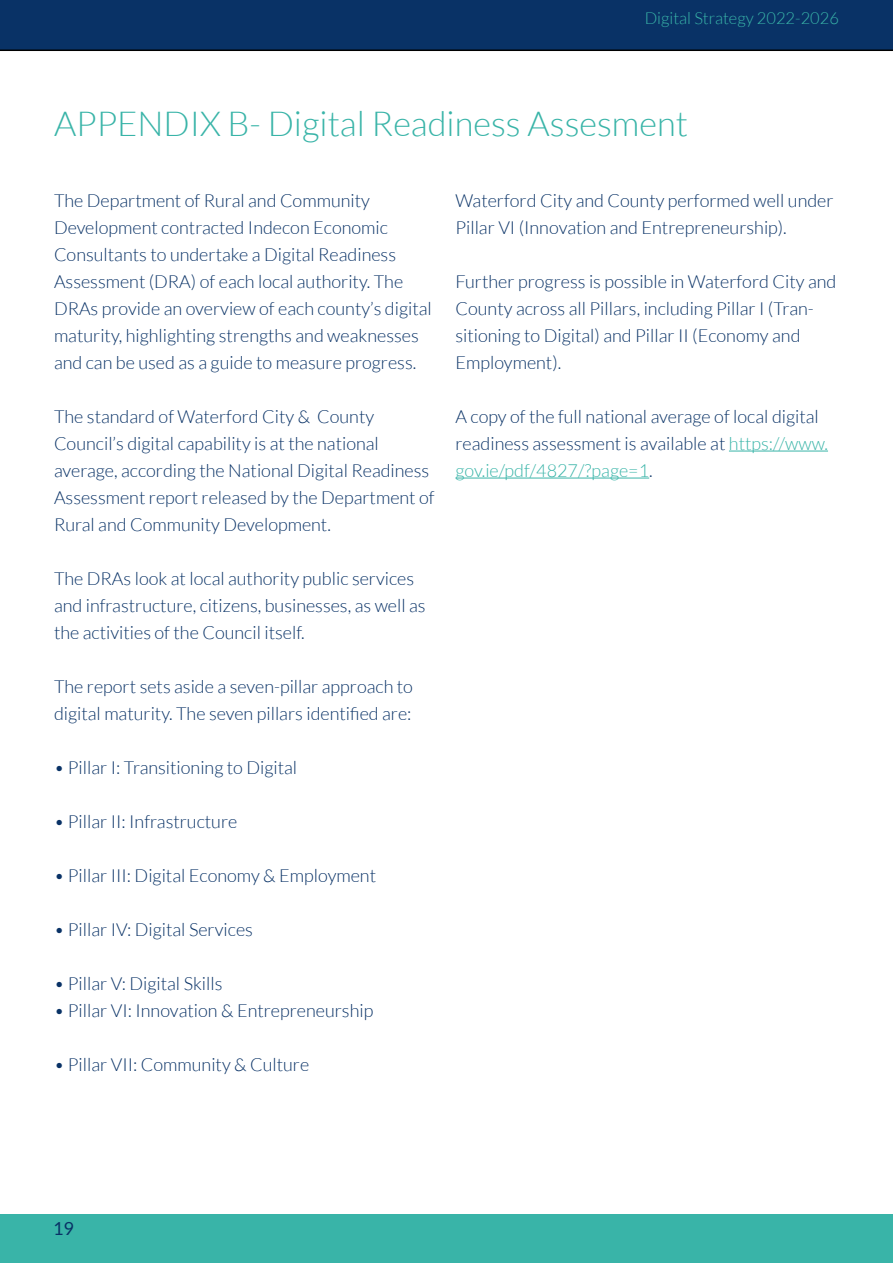
<style>
.page{position:relative;width:893px;height:1263px;background:#fff}
.page>*{position:absolute;margin:0;border:0;box-sizing:border-box;transform-origin:0 0}
.t1{font:300 34.5px "Lato";color:#39b4a8}
.t2{font:300 18px/27px "Lato";color:#093266}
.t3{font:18px "Lato";color:#093266}
.t4{font:300 16.5px "Lato";color:#39b4a8}
.s1{color:#39b4a8}
</style>
<div class="page">
<div style="left:0;top:0;width:893px;height:51px;background:#093266"></div>
<div style="left:0;top:1214px;width:893px;height:49px;background:#39b4a8"></div>
<hr style="left:729px;top:451px;width:99px;height:1px;background:#39b4a8">
<hr style="left:455px;top:478px;width:194px;height:1px;background:#39b4a8">
<p class="t4" style="left:645px;top:9px;width:196px">Digital Strategy 2022-2026</p>
<h1 class="t1" style="left:54px;top:105px;width:635px">APPENDIX B- Digital Readiness Assesment</h1>
<p class="t2" style="left:54px;top:187px;width:379px">The Department of Rural and Community Development contracted Indecon Economic Consultants to undertake a Digital Readiness Assessment (DRA) of each local authority. The DRAs provide an overview of each county’s digital maturity, highlighting strengths and weaknesses and can be used as a guide to measure progress.</p>
<p class="t2" style="left:54px;top:403px;width:382px">The standard of Waterford City &amp; County Council’s digital capability is at the national average, according the National Digital Readiness Assessment report released by the Department of Rural and Community Development.</p>
<p class="t2" style="left:54px;top:565px;width:373px">The DRAs look at local authority public services and infrastructure, citizens, businesses, as well as the activities of the Council itself.</p>
<p class="t2" style="left:54px;top:673px;width:361px">The report sets aside a seven-pillar approach to digital maturity. The seven pillars identified are:</p>
<p class="t2" style="left:54px;top:754px;width:245px">• Pillar I: Transitioning to Digital</p>
<p class="t2" style="left:54px;top:808px;width:185px">• Pillar II: Infrastructure</p>
<p class="t2" style="left:54px;top:862px;width:324px">• Pillar III: Digital Economy &amp; Employment</p>
<p class="t2" style="left:54px;top:916px;width:200px">• Pillar IV: Digital Services</p>
<p class="t2" style="left:54px;top:970px;width:170px">• Pillar V: Digital Skills</p>
<p class="t2" style="left:54px;top:997px;width:321px">• Pillar VI: Innovation &amp; Entrepreneurship</p>
<p class="t2" style="left:54px;top:1051px;width:257px">• Pillar VII: Community &amp; Culture</p>
<p class="t2" style="left:455px;top:187px;width:380px">Waterford City and County performed well under<br>Pillar VI (Innovation and Entrepreneurship).</p>
<p class="t2" style="left:455px;top:268px;width:382px">Further progress is possible in Waterford City and County across all Pillars, including Pillar I (Tran&shy;sitioning to Digital) and Pillar II (Economy and Employment).</p>
<p class="t2" style="left:455px;top:403px;width:374px">A copy of the full national average of local digital readiness assessment is available at <span class="s1">https://www. gov.ie/pdf/4827/?page=1</span>.</p>
<p class="t3" style="left:53px;top:1218px;width:22px">19</p>
</div>
